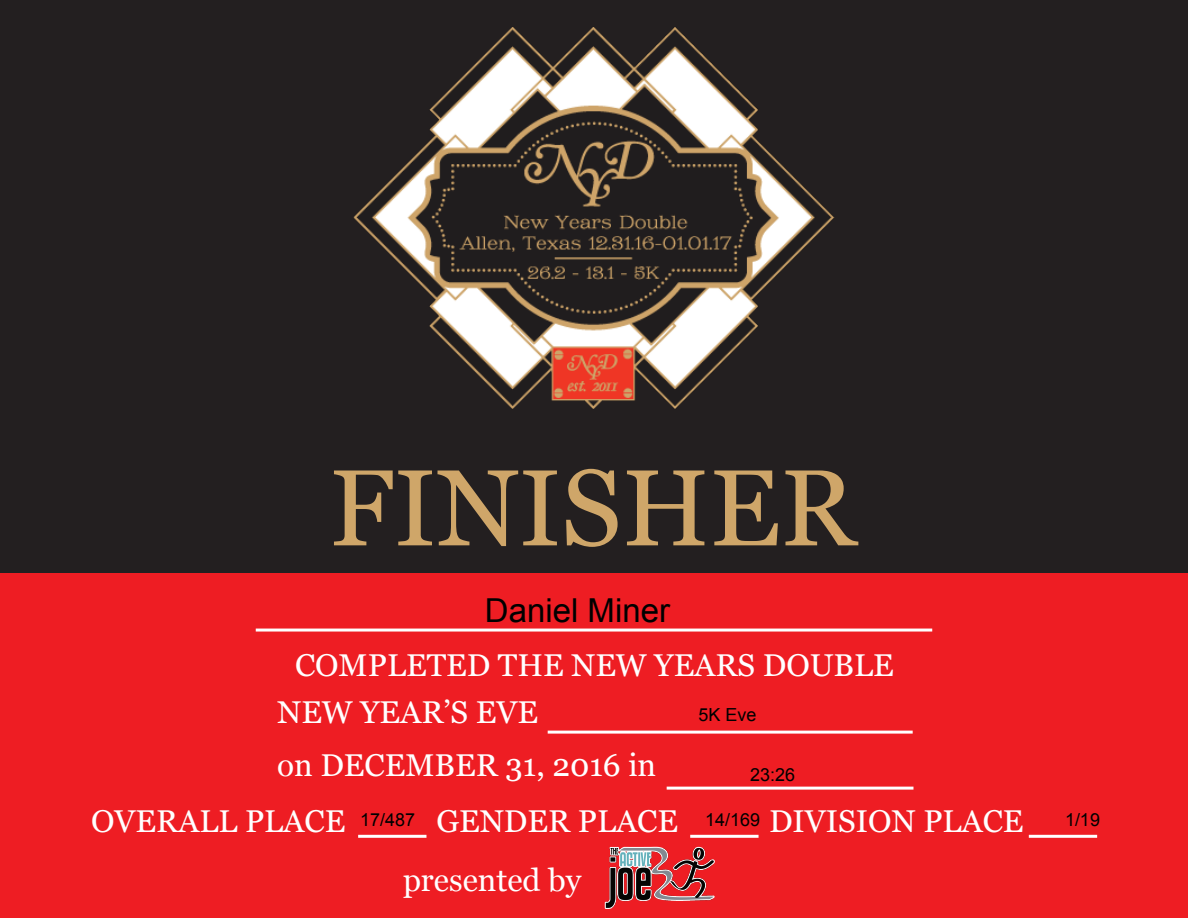
<style>
.page{position:relative;width:1188px;height:918px;background:#fff}
.page>*{position:absolute;margin:0;border:0;box-sizing:border-box;transform-origin:0 0}
.t1{font:108px "Georgia";color:#cfa669}
.t2{font:33px "Arial";color:#000}
.t3{font:31.5px/47.2px "Georgia";color:#fff}
.t4{font:18px "Arial";color:#000}
</style>
<div class="page">
<div style="left:0;top:0;width:1188px;height:635px;background:#231f20"></div>
<div style="left:0;top:573px;width:1188px;height:345px;background:#ee1d23"></div>
<img style="left:353px;top:27px;width:482px;height:382px">
<hr style="left:256px;top:629px;width:676px;height:3px;background:#fff">
<hr style="left:548px;top:731px;width:365px;height:3px;background:#fff">
<hr style="left:667px;top:787px;width:246px;height:3px;background:#fff">
<hr style="left:358px;top:835px;width:68px;height:3px;background:#fff">
<hr style="left:690px;top:835px;width:69px;height:3px;background:#fff">
<hr style="left:1029px;top:835px;width:68px;height:3px;background:#fff">
<img style="left:604px;top:834px;width:124px;height:75px">
<h1 class="t1" style="left:329px;top:429px;width:528px">FINISHER</h1>
<p class="t2" style="left:485px;top:593px;width:187px">Daniel Miner</p>
<p class="t3" style="left:277px;top:640px;width:618px;text-indent:18px">COMPLETED THE NEW YEARS DOUBLE<br>NEW YEAR’S EVE</p>
<p class="t3" style="left:91px;top:736px;width:567px;line-height:56.1px;text-indent:186px">on DECEMBER 31, 2016 in<br>OVERALL PLACE</p>
<p class="t4" style="left:698px;top:705px;width:59px">5K Eve</p>
<p class="t4" style="left:750px;top:765px;width:47px">23:26</p>
<p class="t3" style="left:436px;top:796px;width:243px">GENDER PLACE</p>
<p class="t3" style="left:769px;top:796px;width:256px">DIVISION PLACE</p>
<p class="t3" style="left:403px;top:855px;width:180px">presented by</p>
<p class="t4" style="left:360px;top:810px;width:57px">17/487</p>
<p class="t4" style="left:705px;top:810px;width:57px">14/169</p>
<p class="t4" style="left:1065px;top:810px;width:37px">1/19</p>
</div>
